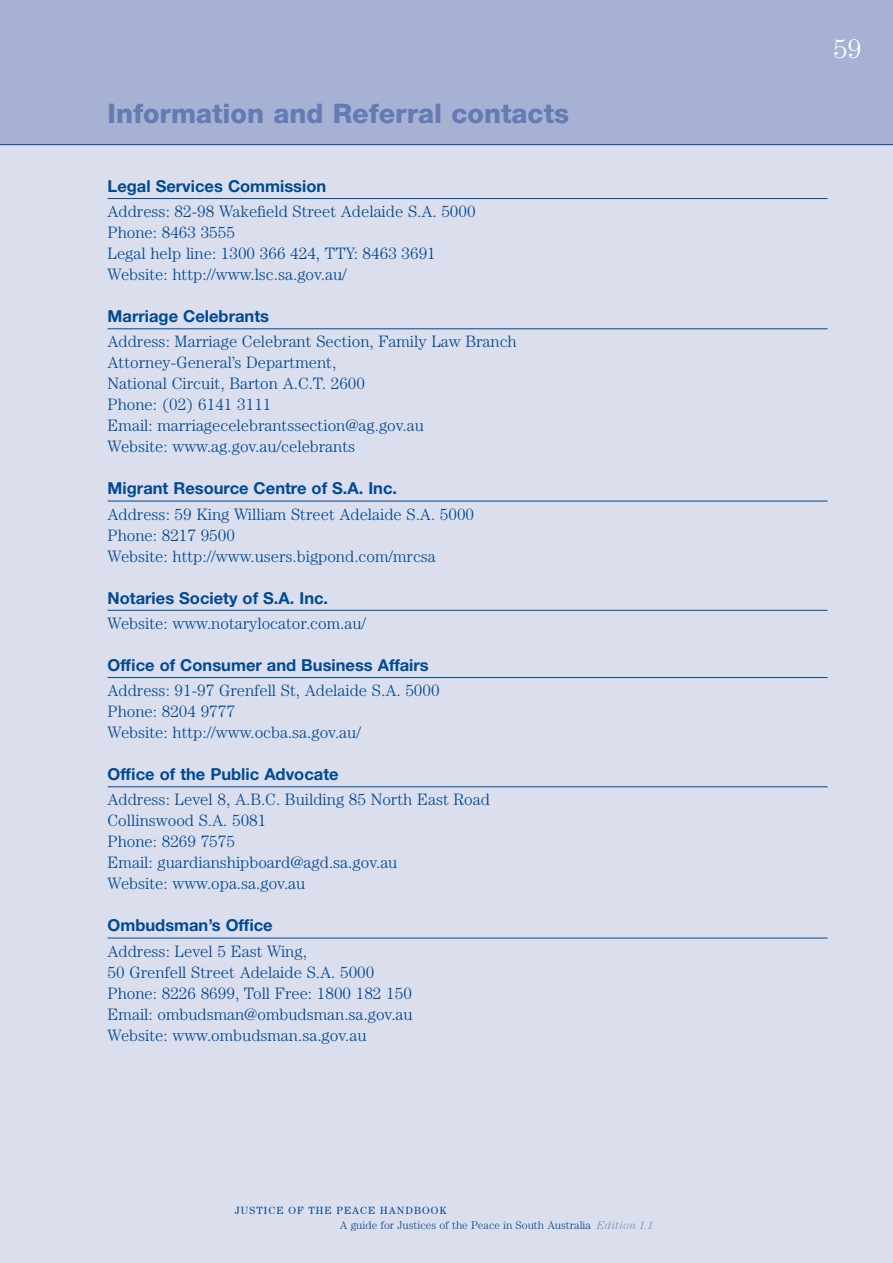
<style>
.page{position:relative;width:893px;height:1263px;background:#fff}
.page>*{position:absolute;margin:0;border:0;box-sizing:border-box;transform-origin:0 0}
.t1{font:800 27px "Helvetica Neue";color:#647cb3}
.t2{font:300 27px "Century";color:#fff}
.t3{font:300 16.5px/21px "Century";color:#004a91}
.t4{font:700 16.5px "Helvetica Neue";color:#004a91}
.t5{font:300 11.25px "Century";color:#004a91}
.t6{font:10.5px "Century";letter-spacing:.1em;color:#004a91}
.s1{font-style:italic;color:#788bbd}
</style>
<div class="page">
<div style="left:0;top:145px;width:893px;height:1118px;background:#dbdeed"></div>
<div style="left:0;top:0;width:893px;height:145px;background:#a6b1d4"></div>
<hr style="left:0;top:144px;width:893px;height:1px;background:#004a91">
<hr style="left:108px;top:198px;width:719px;height:1px;background:#004a91">
<hr style="left:108px;top:329px;width:719px;height:1px;background:#004a91">
<hr style="left:108px;top:501px;width:719px;height:1px;background:#004a91">
<hr style="left:108px;top:610px;width:719px;height:1px;background:#004a91">
<hr style="left:108px;top:677px;width:719px;height:1px;background:#004a91">
<hr style="left:108px;top:787px;width:719px;height:1px;background:#004a91">
<hr style="left:108px;top:938px;width:719px;height:1px;background:#004a91">
<h1 class="t1" style="left:108px;top:104px;width:463px">Information and Referral contacts</h1>
<p class="t4" style="left:108px;top:180px;width:220px">Legal Services Commission</p>
<p class="t3" style="left:108px;top:202px;width:370px">Address: 82-98 Wakefield Street Adelaide S.A. 5000<br>Phone: 8463 3555<br>Legal help line: 1300 366 424, TTY: 8463 3691<br>Website: http://www.lsc.sa.gov.au/</p>
<p class="t4" style="left:108px;top:310px;width:163px">Marriage Celebrants</p>
<p class="t3" style="left:108px;top:333px;width:411px">Address: Marriage Celebrant Section, Family Law Branch Attorney-General’s Department,<br>National Circuit, Barton A.C.T. 2600<br>Phone: (02) 6141 3111<br>Email: marriagecelebrantssection@ag.gov.au<br>Website: www.ag.gov.au/celebrants</p>
<p class="t4" style="left:108px;top:483px;width:291px">Migrant Resource Centre of S.A. Inc.</p>
<p class="t3" style="left:108px;top:505px;width:368px">Address: 59 King William Street Adelaide S.A. 5000<br>Phone: 8217 9500<br>Website: http://www.users.bigpond.com/mrcsa</p>
<p class="t4" style="left:108px;top:592px;width:222px">Notaries Society of S.A. Inc.</p>
<p class="t3" style="left:108px;top:614px;width:260px">Website: www.notarylocator.com.au/</p>
<p class="t4" style="left:108px;top:659px;width:323px">Office of Consumer and Business Affairs</p>
<p class="t3" style="left:108px;top:681px;width:333px">Address: 91-97 Grenfell St, Adelaide S.A. 5000<br>Phone: 8204 9777<br>Website: http://www.ocba.sa.gov.au/</p>
<p class="t4" style="left:108px;top:768px;width:232px">Office of the Public Advocate</p>
<p class="t3" style="left:108px;top:791px;width:384px">Address: Level 8, A.B.C. Building 85 North East Road<br>Collinswood S.A. 5081<br>Phone: 8269 7575<br>Email: guardianshipboard@agd.sa.gov.au<br>Website: www.opa.sa.gov.au</p>
<p class="t4" style="left:108px;top:920px;width:167px">Ombudsman’s Office</p>
<p class="t3" style="left:108px;top:942px;width:307px">Address: Level 5 East Wing,<br>50 Grenfell Street Adelaide S.A. 5000<br>Phone: 8226 8699, Toll Free: 1800 182 150<br>Email: ombudsman@ombudsman.sa.gov.au Website: www.ombudsman.sa.gov.au</p>
<p class="t6" style="left:235px;top:1207px;width:213px">JUSTICE OF THE PEACE HANDBOOK</p>
<p class="t5" style="left:340px;top:1221px;width:315px">A guide for Justices of the Peace in South Australia <span class="s1">Edition 1.1</span></p>
<h1 class="t2" style="left:833px;top:40px;width:30px">59</h1>
</div>
